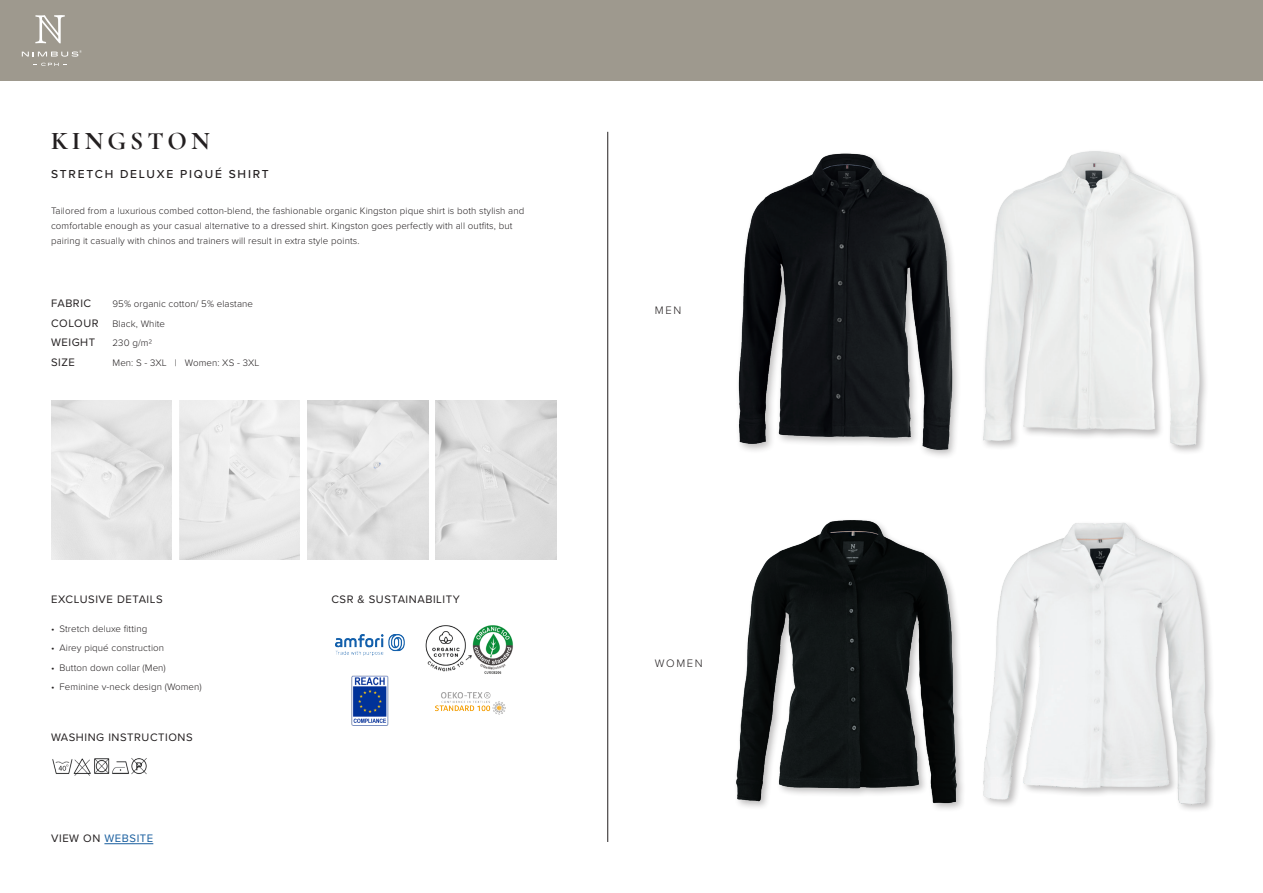
<style>
.page{position:relative;width:1263px;height:893px;background:#fff}
.page>*{position:absolute;margin:0;border:0;box-sizing:border-box;transform-origin:0 0}
.t1{font:700 25.5px "Cormorant Garamond";letter-spacing:.16em;color:#231f20}
.t2{font:500 12px "Proxima Nova";letter-spacing:.15em;color:#231f20}
.t3{font:11.25px "Proxima Nova";letter-spacing:.05em;color:#231f20}
.t4{font:11.25px "Proxima Nova";letter-spacing:.05em;color:#175d9e}
.t5{font:300 11.25px "Proxima Nova";letter-spacing:.15em;color:#231f20}
.t6{font:300 9.75px/15px "Proxima Nova";letter-spacing:.01em;color:#231f20}
.s1{font-weight:400;font-size:11.25px}
.s2{color:#231f20}
</style>
<div class="page">
<div style="left:0;top:0;width:1263px;height:81px;background:#9e998e"></div>
<hr style="left:607px;top:132px;width:1px;height:710px;background:#231f20">
<img style="left:307px;top:401px;width:122px;height:159px">
<img style="left:436px;top:401px;width:121px;height:159px">
<img style="left:51px;top:401px;width:121px;height:159px">
<img style="left:179px;top:401px;width:121px;height:159px">
<img style="left:52px;top:758px;width:95px;height:18px">
<img style="left:738px;top:153px;width:204px;height:303px">
<img style="left:736px;top:520px;width:209px;height:289px">
<img style="left:945px;top:522px;width:269px;height:288px">
<img style="left:942px;top:151px;width:264px;height:305px">
<img style="left:335px;top:634px;width:70px;height:21px">
<img style="left:436px;top:692px;width:69px;height:23px">
<img style="left:351px;top:675px;width:38px;height:51px">
<img style="left:425px;top:625px;width:88px;height:49px">
<svg style="left:35px;top:15px;width:30px;height:28px"></svg>
<svg style="left:33px;top:63px;width:34px;height:3px"></svg>
<svg style="left:22px;top:50px;width:60px;height:7px"></svg>
<hr style="left:104px;top:843px;width:49px;height:1px;background:#175d9e">
<p class="t1" style="left:51px;top:125px;width:160px">KINGSTON</p>
<p class="t2" style="left:51px;top:166px;width:219px">STRETCH DELUXE PIQUÉ SHIRT</p>
<p class="t6" style="left:51px;top:203px;width:475px">Tailored from a luxurious combed cotton-blend, the fashionable organic Kingston pique shirt is both stylish and comfortable enough as your casual alternative to a dressed shirt. Kingston goes perfectly with all outfits, but pairing it casually with chinos and trainers will result in extra style points.</p>
<p class="t3" style="left:51px;top:295px;width:42px">FABRIC</p>
<p class="t6" style="left:113px;top:296px;width:142px">95% organic cotton/ 5% elastane</p>
<p class="t6" style="left:51px;top:316px;width:116px"><span class="s1">COLOUR</span> Black, White</p>
<p class="t3" style="left:51px;top:334px;width:46px">WEIGHT</p>
<p class="t6" style="left:113px;top:335px;width:41px">230 g/m2</p>
<p class="t3" style="left:51px;top:354px;width:25px">SIZE</p>
<p class="t6" style="left:113px;top:355px;width:148px">Men: S - 3XL | Women: XS - 3XL</p>
<p class="t3" style="left:51px;top:590px;width:113px">EXCLUSIVE DETAILS</p>
<p class="t3" style="left:331px;top:590px;width:130px">CSR &amp; SUSTAINABILITY</p>
<p class="t6" style="left:51px;top:620px;width:98px">• Stretch deluxe fitting</p>
<p class="t6" style="left:51px;top:640px;width:115px">• Airey piqué construction</p>
<p class="t6" style="left:51px;top:659px;width:116px">• Button down collar (Men)</p>
<p class="t6" style="left:51px;top:679px;width:152px">• Feminine v-neck design (Women)</p>
<p class="t3" style="left:51px;top:729px;width:143px">WASHING INSTRUCTIONS</p>
<p class="t4" style="left:51px;top:830px;width:104px"><span class="s2">VIEW ON</span> WEBSITE</p>
<p class="t5" style="left:655px;top:302px;width:28px">MEN</p>
<p class="t5" style="left:655px;top:655px;width:49px">WOMEN</p>
</div>
